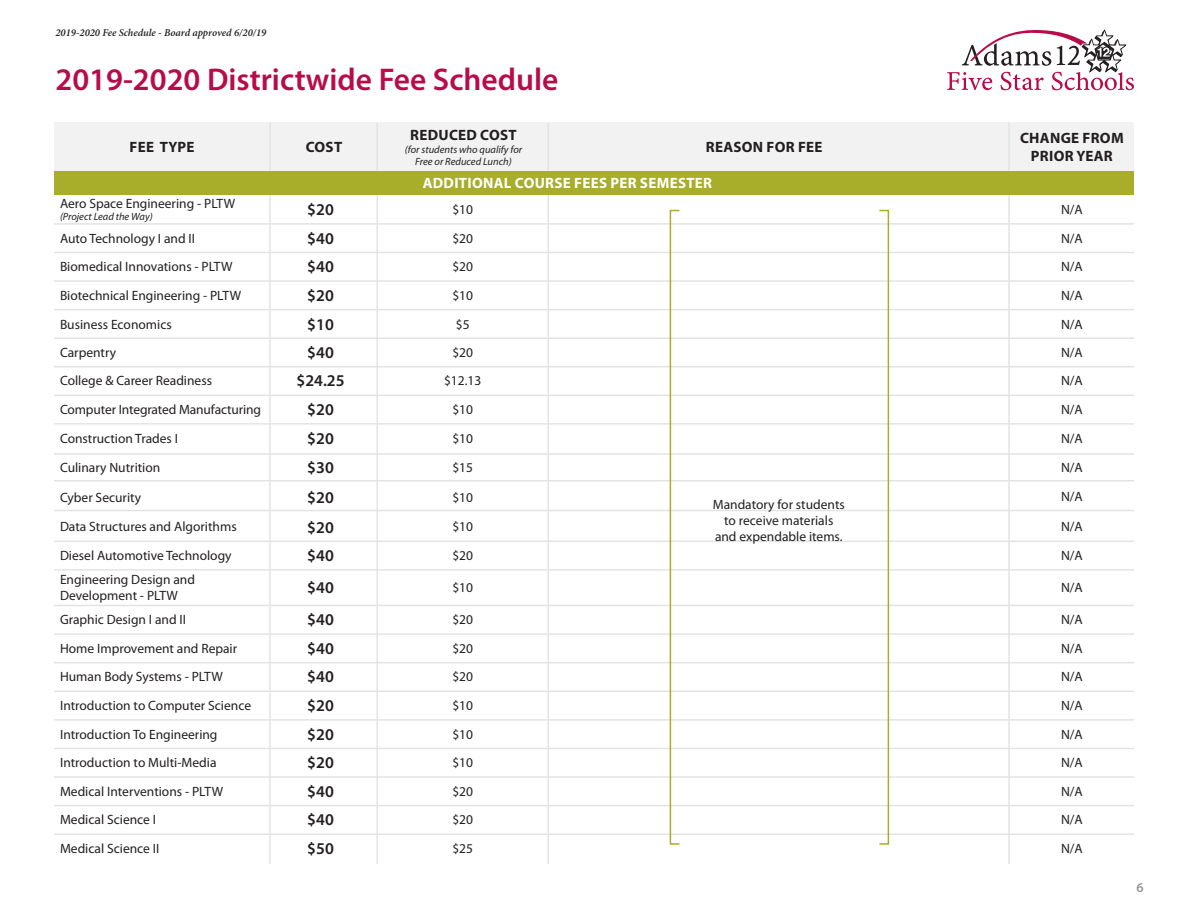
<style>
.page{position:relative;width:1188px;height:918px;background:#fff}
.page>*{position:absolute;margin:0;border:0;box-sizing:border-box;transform-origin:0 0}
.t1{font:600 31.5px "Myriad Pro";color:#b80b4a}
.t2{font:600 16.5px "Myriad Pro";color:#231f20}
.t3{font:700 15px/18px "Myriad Pro";letter-spacing:.02em;color:#231f20;text-align:center}
.t4{font:700 15px "Myriad Pro";letter-spacing:.02em;color:#fff}
.t5{font:13.5px/16.2px "Myriad Pro";color:#231f20}
.t6{font:600 13.5px "Myriad Pro";color:#231f20}
.t7{font:italic 10.5px/12.6px "Myriad Pro";color:#231f20;text-align:center}
.t8{font:italic 600 10.5px "Minion Pro";color:#231f20}
</style>
<div class="page">
<div style="left:55px;top:122px;width:1079px;height:49px;background:#f1f2f1"></div>
<hr style="left:269px;top:123px;width:2px;height:741px;background:#e2e4e2">
<hr style="left:376px;top:123px;width:2px;height:741px;background:#e2e4e2">
<hr style="left:548px;top:123px;width:1px;height:741px;background:#e2e4e2">
<hr style="left:1008px;top:123px;width:2px;height:741px;background:#e2e4e2">
<svg style="left:947px;top:30px;width:187px;height:60px"></svg>
<div style="left:55px;top:171px;width:1079px;height:24px;background:#a8ad2a"></div>
<hr style="left:54px;top:223px;width:1080px;height:2px;background:#e2e4e2">
<hr style="left:54px;top:252px;width:1080px;height:1px;background:#e2e4e2">
<hr style="left:54px;top:280px;width:1080px;height:2px;background:#e2e4e2">
<hr style="left:54px;top:569px;width:1080px;height:2px;background:#e2e4e2">
<hr style="left:54px;top:309px;width:1080px;height:1px;background:#e2e4e2">
<hr style="left:54px;top:337px;width:1080px;height:2px;background:#e2e4e2">
<hr style="left:54px;top:605px;width:1080px;height:1px;background:#e2e4e2">
<hr style="left:54px;top:719px;width:1080px;height:2px;background:#e2e4e2">
<hr style="left:54px;top:366px;width:1080px;height:1px;background:#e2e4e2">
<hr style="left:54px;top:748px;width:1080px;height:1px;background:#e2e4e2">
<hr style="left:54px;top:395px;width:1080px;height:1px;background:#e2e4e2">
<hr style="left:54px;top:633px;width:1080px;height:2px;background:#e2e4e2">
<hr style="left:54px;top:776px;width:1080px;height:2px;background:#e2e4e2">
<hr style="left:54px;top:480px;width:1080px;height:1px;background:#e2e4e2">
<hr style="left:54px;top:423px;width:1080px;height:2px;background:#e2e4e2">
<hr style="left:54px;top:662px;width:1080px;height:1px;background:#e2e4e2">
<hr style="left:54px;top:805px;width:1080px;height:1px;background:#e2e4e2">
<hr style="left:54px;top:510px;width:1080px;height:1px;background:#e2e4e2">
<hr style="left:54px;top:541px;width:1080px;height:1px;background:#e2e4e2">
<hr style="left:54px;top:453px;width:1080px;height:2px;background:#e2e4e2">
<hr style="left:54px;top:691px;width:1080px;height:1px;background:#e2e4e2">
<hr style="left:54px;top:833px;width:1080px;height:2px;background:#e2e4e2">
<div style="left:670px;top:210px;width:10px;height:635px;border:2px solid #a8ad2a"></div>
<div style="left:879px;top:210px;width:10px;height:635px;border:2px solid #a8ad2a"></div>
<p class="t8" style="left:56px;top:27px;width:212px">2019-2020 Fee Schedule - Board approved 6/20/19</p>
<h1 class="t1" style="left:56px;top:62px;width:504px">2019-2020 Districtwide Fee Schedule</h1>
<p class="t3" style="left:410px;top:126px;width:108px">REDUCED COST</p>
<p class="t7" style="left:405px;top:143px;width:119px">(for students who qualify for<br>Free or Reduced Lunch)</p>
<p class="t3" style="left:129px;top:139px;width:67px">FEE TYPE</p>
<p class="t3" style="left:306px;top:139px;width:38px">COST</p>
<p class="t3" style="left:706px;top:139px;width:118px">REASON FOR FEE</p>
<p class="t3" style="left:1020px;top:130px;width:105px">CHANGE FROM<br>PRIOR YEAR</p>
<p class="t5" style="left:60px;top:195px;width:177px">Aero Space Engineering - PLTW</p>
<p class="t7" style="left:60px;top:211px;width:94px">(Project Lead the Way)</p>
<p class="t5" style="left:60px;top:230px;width:136px">Auto Technology I and II</p>
<p class="t5" style="left:60px;top:259px;width:174px">Biomedical Innovations - PLTW</p>
<p class="t5" style="left:60px;top:287px;width:183px">Biotechnical Engineering - PLTW</p>
<p class="t2" style="left:307px;top:200px;width:28px">$20</p>
<p class="t2" style="left:307px;top:229px;width:28px">$40</p>
<p class="t2" style="left:307px;top:258px;width:28px">$40</p>
<p class="t2" style="left:307px;top:286px;width:28px">$20</p>
<p class="t4" style="left:423px;top:175px;width:291px">ADDITIONAL COURSE FEES PER SEMESTER</p>
<p class="t5" style="left:452px;top:202px;width:22px">$10</p>
<p class="t5" style="left:452px;top:230px;width:22px">$20</p>
<p class="t5" style="left:452px;top:259px;width:22px">$20</p>
<p class="t5" style="left:452px;top:287px;width:22px">$10</p>
<p class="t5" style="left:1061px;top:202px;width:23px">N/A</p>
<p class="t5" style="left:1061px;top:230px;width:23px">N/A</p>
<p class="t5" style="left:1061px;top:259px;width:23px">N/A</p>
<p class="t5" style="left:1061px;top:287px;width:23px">N/A</p>
<p class="t5" style="left:60px;top:317px;width:113px">Business Economics</p>
<p class="t2" style="left:307px;top:315px;width:28px">$10</p>
<p class="t5" style="left:456px;top:317px;width:15px">$5</p>
<p class="t5" style="left:1061px;top:317px;width:23px">N/A</p>
<p class="t5" style="left:60px;top:344px;width:58px">Carpentry</p>
<p class="t2" style="left:307px;top:343px;width:28px">$40</p>
<p class="t5" style="left:452px;top:344px;width:22px">$20</p>
<p class="t5" style="left:1061px;top:344px;width:23px">N/A</p>
<p class="t5" style="left:60px;top:373px;width:154px">College &amp; Career Readiness</p>
<p class="t2" style="left:297px;top:372px;width:50px">$24.25</p>
<p class="t5" style="left:444px;top:373px;width:39px">$12.13</p>
<p class="t5" style="left:1061px;top:373px;width:23px">N/A</p>
<p class="t5" style="left:60px;top:402px;width:203px">Computer Integrated Manufacturing</p>
<p class="t5" style="left:60px;top:431px;width:120px">Construction Trades I</p>
<p class="t2" style="left:307px;top:400px;width:28px">$20</p>
<p class="t2" style="left:307px;top:430px;width:28px">$20</p>
<p class="t5" style="left:452px;top:402px;width:22px">$10</p>
<p class="t5" style="left:452px;top:431px;width:22px">$10</p>
<p class="t5" style="left:1061px;top:402px;width:23px">N/A</p>
<p class="t5" style="left:1061px;top:431px;width:23px">N/A</p>
<p class="t5" style="left:60px;top:460px;width:102px">Culinary Nutrition</p>
<p class="t5" style="left:60px;top:490px;width:83px">Cyber Security</p>
<p class="t5" style="left:60px;top:519px;width:178px">Data Structures and Algorithms</p>
<p class="t2" style="left:307px;top:459px;width:28px">$30</p>
<p class="t2" style="left:307px;top:489px;width:28px">$20</p>
<p class="t2" style="left:307px;top:518px;width:28px">$20</p>
<p class="t5" style="left:452px;top:460px;width:22px">$15</p>
<p class="t5" style="left:452px;top:490px;width:22px">$10</p>
<p class="t5" style="left:452px;top:519px;width:22px">$10</p>
<p class="t5" style="left:713px;top:497px;width:134px;text-align:center">Mandatory for students to receive materials and expendable items.</p>
<p class="t5" style="left:1061px;top:459px;width:23px">N/A</p>
<p class="t5" style="left:1061px;top:489px;width:23px">N/A</p>
<p class="t5" style="left:1061px;top:519px;width:23px">N/A</p>
<p class="t5" style="left:60px;top:548px;width:173px">Diesel Automotive Technology</p>
<p class="t2" style="left:307px;top:546px;width:28px">$40</p>
<p class="t5" style="left:452px;top:548px;width:22px">$20</p>
<p class="t5" style="left:1061px;top:548px;width:23px">N/A</p>
<p class="t5" style="left:60px;top:572px;width:137px">Engineering Design and<br>Development - PLTW</p>
<p class="t2" style="left:307px;top:579px;width:28px">$40</p>
<p class="t5" style="left:452px;top:580px;width:22px">$10</p>
<p class="t5" style="left:1061px;top:580px;width:23px">N/A</p>
<p class="t5" style="left:60px;top:612px;width:127px">Graphic Design I and II</p>
<p class="t2" style="left:307px;top:611px;width:28px">$40</p>
<p class="t5" style="left:452px;top:612px;width:22px">$20</p>
<p class="t5" style="left:1061px;top:612px;width:23px">N/A</p>
<p class="t5" style="left:60px;top:640px;width:179px">Home Improvement and Repair</p>
<p class="t2" style="left:307px;top:639px;width:28px">$40</p>
<p class="t5" style="left:452px;top:640px;width:22px">$20</p>
<p class="t5" style="left:1061px;top:640px;width:23px">N/A</p>
<p class="t5" style="left:60px;top:669px;width:164px">Human Body Systems - PLTW</p>
<p class="t2" style="left:307px;top:668px;width:28px">$40</p>
<p class="t5" style="left:452px;top:669px;width:22px">$20</p>
<p class="t5" style="left:1061px;top:669px;width:23px">N/A</p>
<p class="t5" style="left:60px;top:698px;width:193px">Introduction to Computer Science</p>
<p class="t2" style="left:307px;top:696px;width:28px">$20</p>
<p class="t5" style="left:452px;top:698px;width:22px">$10</p>
<p class="t5" style="left:1061px;top:698px;width:23px">N/A</p>
<p class="t5" style="left:60px;top:726px;width:159px">Introduction To Engineering</p>
<p class="t2" style="left:307px;top:725px;width:28px">$20</p>
<p class="t5" style="left:452px;top:726px;width:22px">$10</p>
<p class="t5" style="left:1061px;top:726px;width:23px">N/A</p>
<p class="t5" style="left:60px;top:755px;width:158px">Introduction to Multi-Media</p>
<p class="t2" style="left:307px;top:754px;width:28px">$20</p>
<p class="t5" style="left:452px;top:755px;width:22px">$10</p>
<p class="t5" style="left:1061px;top:755px;width:23px">N/A</p>
<p class="t5" style="left:60px;top:783px;width:165px">Medical Interventions - PLTW</p>
<p class="t2" style="left:307px;top:782px;width:28px">$40</p>
<p class="t5" style="left:452px;top:783px;width:22px">$20</p>
<p class="t5" style="left:1061px;top:783px;width:23px">N/A</p>
<p class="t5" style="left:60px;top:812px;width:98px">Medical Science I</p>
<p class="t2" style="left:307px;top:811px;width:28px">$40</p>
<p class="t5" style="left:452px;top:812px;width:22px">$20</p>
<p class="t5" style="left:1061px;top:812px;width:23px">N/A</p>
<p class="t5" style="left:60px;top:840px;width:101px">Medical Science II</p>
<p class="t2" style="left:307px;top:839px;width:28px">$50</p>
<p class="t5" style="left:452px;top:840px;width:22px">$25</p>
<p class="t5" style="left:1061px;top:840px;width:23px">N/A</p>
<p class="t6" style="left:1136px;top:880px;width:9px">6</p>
</div>
